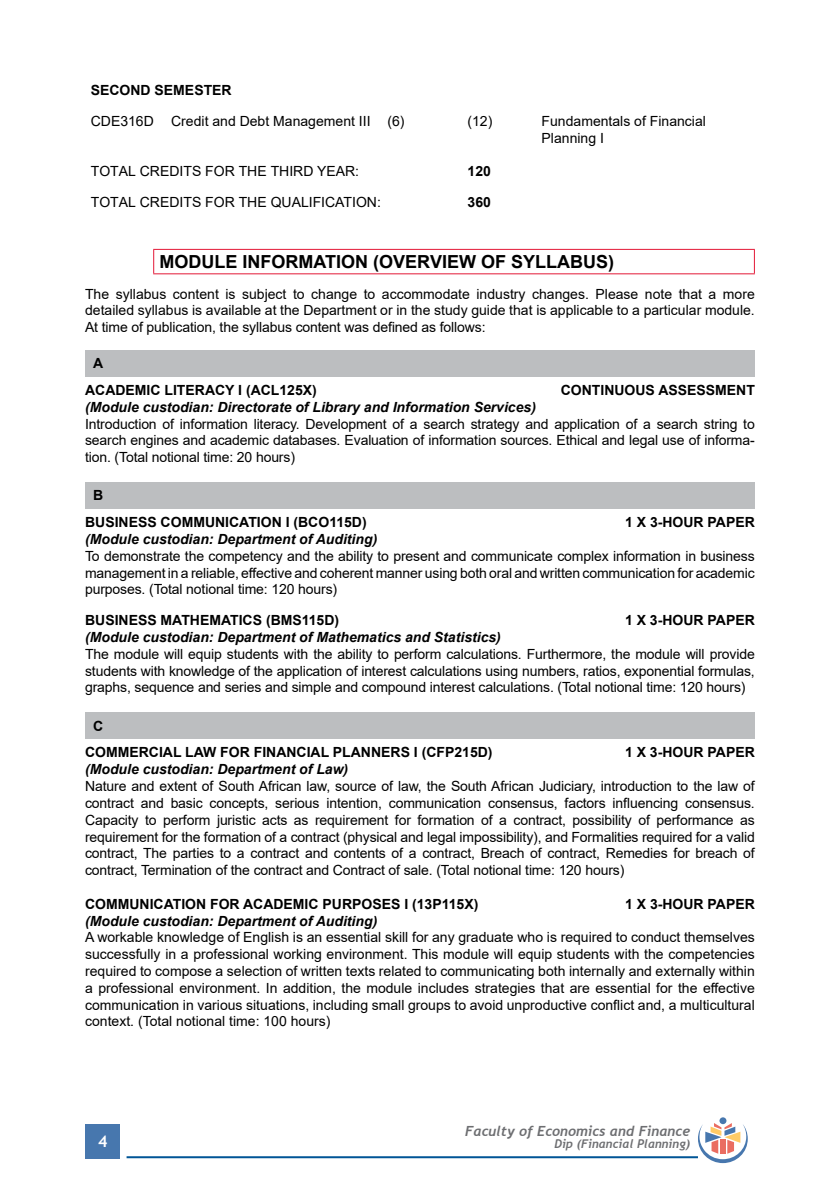
<style>
.page{position:relative;width:840px;height:1191px;background:#fff}
.page>*{position:absolute;margin:0;border:0;box-sizing:border-box;transform-origin:0 0}
.t1{font:700 18px "Arial";color:#000}
.t2{font:700 16px "Trebuchet MS";color:#fff}
.t3{font:14px/16.8px "Arial";letter-spacing:-.01em;color:#000;text-align:justify}
.t4{font:700 14px/26.8px "Arial";color:#000}
.t5{font:italic 700 14px "Arial";color:#000}
.t6{font:italic 700 14px "Trebuchet";color:#6d6e71}
.t7{font:italic 700 12px "Trebuchet";color:#6d6e71}
</style>
<div class="page">
<div style="left:86px;top:1124px;width:34px;height:34px;background:#4777ae"></div>
<hr style="left:126px;top:1156px;width:571px;height:2px;background:#005596">
<div style="left:719px;top:1117px;width:7px;height:7px;background:#4777ae;border-radius:50%"></div>
<svg style="left:697px;top:1123px;width:50px;height:40px"></svg>
<hr style="left:153px;top:249px;width:601px;height:1px;background:#e31837">
<svg style="left:153px;top:250px;width:1px;height:23px"></svg>
<svg style="left:753px;top:250px;width:1px;height:23px"></svg>
<hr style="left:153px;top:273px;width:601px;height:1px;background:#e31837">
<div style="left:85px;top:350px;width:669px;height:26px;background:#bcbec0"></div>
<div style="left:85px;top:482px;width:669px;height:26px;background:#bcbec0"></div>
<div style="left:85px;top:712px;width:669px;height:26px;background:#bcbec0"></div>
<p class="t4" style="left:91px;top:77px;width:142px">SECOND SEMESTER</p>
<p class="t3" style="left:91px;top:113px;width:315px">CDE316D Credit and Debt Management III (6)</p>
<p class="t3" style="left:467px;top:113px;width:26px">(12)</p>
<p class="t3" style="left:541px;top:113px;width:166px">Fundamentals of Financial<br>Planning I</p>
<p class="t3" style="left:91px;top:163px;width:270px">TOTAL CREDITS FOR THE THIRD YEAR:</p>
<p class="t4" style="left:467px;top:158px;width:25px">120</p>
<p class="t3" style="left:91px;top:194px;width:291px">TOTAL CREDITS FOR THE QUALIFICATION:</p>
<p class="t4" style="left:467px;top:189px;width:25px">360</p>
<p class="t1" style="left:159px;top:249px;width:456px">MODULE INFORMATION (OVERVIEW OF SYLLABUS)</p>
<p class="t3" style="left:85px;top:286px;width:671px">The syllabus content is subject to change to accommodate industry changes. Please note that a more detailed syllabus is available at the Department or in the study guide that is applicable to a particular module.<br>At time of publication, the syllabus content was defined as follows:</p>
<p class="t4" style="left:85px;top:350px;width:233px;text-indent:8px">A<br>ACADEMIC LITERACY I (ACL125X)</p>
<p class="t4" style="left:560px;top:377px;width:195px">CONTINUOUS ASSESSMENT</p>
<p class="t5" style="left:85px;top:397px;width:452px">(Module custodian: Directorate of Library and Information Services)</p>
<p class="t3" style="left:85px;top:415px;width:670px">Introduction of information literacy. Development of a search strategy and application of a search string to search engines and academic databases. Evaluation of information sources. Ethical and legal use of informa&shy;tion. (Total notional time: 20 hours)</p>
<p class="t4" style="left:85px;top:482px;width:283px;text-indent:8px">B<br>BUSINESS COMMUNICATION I (BCO115D)</p>
<p class="t4" style="left:624px;top:509px;width:131px">1 X 3-HOUR PAPER</p>
<p class="t5" style="left:85px;top:530px;width:293px">(Module custodian: Department of Auditing)</p>
<p class="t3" style="left:85px;top:547px;width:670px">To demonstrate the competency and the ability to present and communicate complex information in business management in a reliable, effective and coherent manner using both oral and written communication for academic purposes. (Total notional time: 120 hours)</p>
<p class="t4" style="left:85px;top:607px;width:255px">BUSINESS MATHEMATICS (BMS115D)</p>
<p class="t4" style="left:624px;top:607px;width:131px">1 X 3-HOUR PAPER</p>
<p class="t5" style="left:85px;top:628px;width:417px">(Module custodian: Department of Mathematics and Statistics)</p>
<p class="t3" style="left:85px;top:645px;width:670px">The module will equip students with the ability to perform calculations. Furthermore, the module will provide students with knowledge of the application of interest calculations using numbers, ratios, exponential formulas, graphs, sequence and series and simple and compound interest calculations. (Total notional time: 120 hours)</p>
<p class="t4" style="left:85px;top:712px;width:409px;text-indent:8px">C<br>COMMERCIAL LAW FOR FINANCIAL PLANNERS I (CFP215D)</p>
<p class="t4" style="left:624px;top:739px;width:131px">1 X 3-HOUR PAPER</p>
<p class="t5" style="left:85px;top:760px;width:264px">(Module custodian: Department of Law)</p>
<p class="t3" style="left:85px;top:777px;width:671px">Nature and extent of South African law, source of law, the South African Judiciary, introduction to the law of contract and basic concepts, serious intention, communication consensus, factors influencing consensus.<br>Capacity to perform juristic acts as requirement for formation of a contract, possibility of performance as requirement for the formation of a contract (physical and legal impossibility), and Formalities required for a valid contract, The parties to a contract and contents of a contract, Breach of contract, Remedies for breach of contract, Termination of the contract and Contract of sale. (Total notional time: 120 hours)</p>
<p class="t4" style="left:85px;top:890px;width:394px">COMMUNICATION FOR ACADEMIC PURPOSES I (13P115X)</p>
<p class="t4" style="left:624px;top:890px;width:131px">1 X 3-HOUR PAPER</p>
<p class="t5" style="left:85px;top:911px;width:293px">(Module custodian: Department of Auditing)</p>
<p class="t3" style="left:85px;top:929px;width:671px">A workable knowledge of English is an essential skill for any graduate who is required to conduct themselves successfully in a professional working environment. This module will equip students with the competencies required to compose a selection of written texts related to communicating both internally and externally within a professional environment. In addition, the module includes strategies that are essential for the effective communication in various situations, including small groups to avoid unproductive conflict and, a multicultural context. (Total notional time: 100 hours)</p>
<p class="t2" style="left:98px;top:1131px;width:11px">4</p>
<p class="t6" style="left:465px;top:1121px;width:226px">Faculty of Economics and Finance</p>
<p class="t7" style="left:554px;top:1135px;width:137px">Dip (Financial Planning)</p>
</div>
